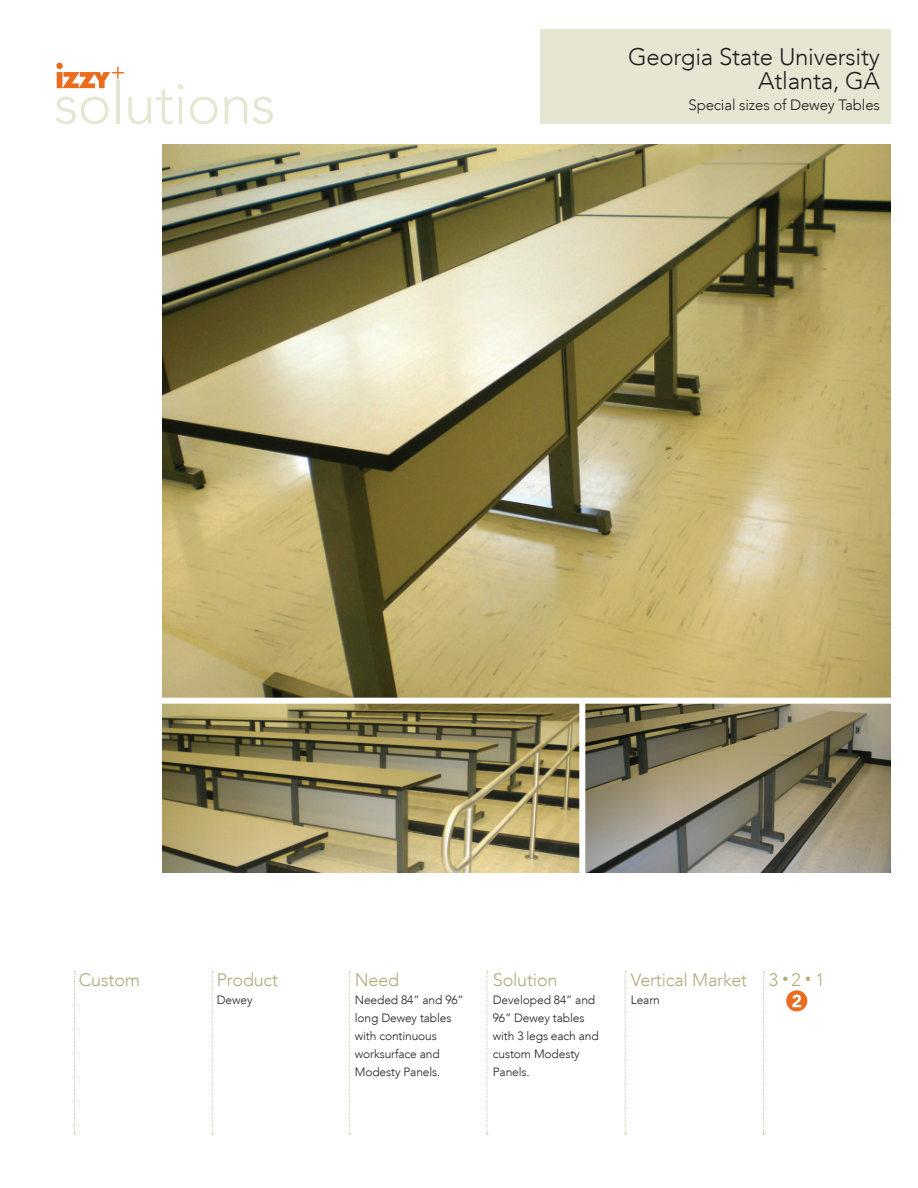
<style>
.page{position:relative;width:918px;height:1188px;background:#fff}
.page>*{position:absolute;margin:0;border:0;box-sizing:border-box;transform-origin:0 0}
.t1{font:300 57px "Avenir LT";letter-spacing:-.01em;color:#e7e6d3}
.t2{font:300 24px/24px "Avenir LT";letter-spacing:-.01em;color:#231f20;text-align:right}
.t3{font:300 18px "Avenir LT";letter-spacing:-.01em;color:#b1aa7d}
.t4{font:300 15px "Avenir LT";letter-spacing:-.01em;color:#231f20}
.t5{font:300 12px/18px "Avenir LT";letter-spacing:-.01em;color:#231f20}
</style>
<div class="page">
<svg style="left:56px;top:63px;width:68px;height:25px"></svg>
<div style="left:540px;top:29px;width:351px;height:95px;background:#e7e6d3"></div>
<svg style="left:74px;top:972px;width:2px;height:163px"></svg>
<svg style="left:212px;top:972px;width:1px;height:163px"></svg>
<svg style="left:349px;top:972px;width:1px;height:163px"></svg>
<svg style="left:487px;top:972px;width:1px;height:163px"></svg>
<svg style="left:625px;top:972px;width:1px;height:163px"></svg>
<svg style="left:763px;top:972px;width:1px;height:163px"></svg>
<img style="left:162px;top:145px;width:729px;height:553px">
<img style="left:162px;top:704px;width:417px;height:168px">
<img style="left:585px;top:704px;width:306px;height:168px">
<div style="left:786px;top:990px;width:21px;height:21px;background:#ea6d1f;border-radius:50%"></div>
<svg style="left:792px;top:995px;width:9px;height:12px"></svg>
<h1 class="t1" style="left:54px;top:70px;width:223px">solutions</h1>
<h2 class="t2" style="left:628px;top:45px;width:253px">Georgia State University<br>Atlanta, GA</h2>
<p class="t4" style="left:688px;top:96px;width:193px">Special sizes of Dewey Tables</p>
<h3 class="t3" style="left:79px;top:969px;width:63px">Custom</h3>
<h3 class="t3" style="left:217px;top:969px;width:63px">Product</h3>
<p class="t5" style="left:217px;top:991px;width:37px">Dewey</p>
<h3 class="t3" style="left:355px;top:969px;width:46px">Need</h3>
<p class="t5" style="left:355px;top:991px;width:111px">Needed 84” and 96” long Dewey tables with continuous worksurface and<br>Modesty Panels.</p>
<h3 class="t3" style="left:493px;top:969px;width:66px">Solution</h3>
<p class="t5" style="left:493px;top:991px;width:108px">Developed 84” and<br>96” Dewey tables with 3 legs each and custom Modesty<br>Panels.</p>
<h3 class="t3" style="left:631px;top:969px;width:118px">Vertical Market</h3>
<p class="t5" style="left:631px;top:991px;width:31px">Learn</p>
<h3 class="t3" style="left:769px;top:969px;width:57px">3 <sup>•</sup>2 <sup>•</sup> 1</h3>
</div>
